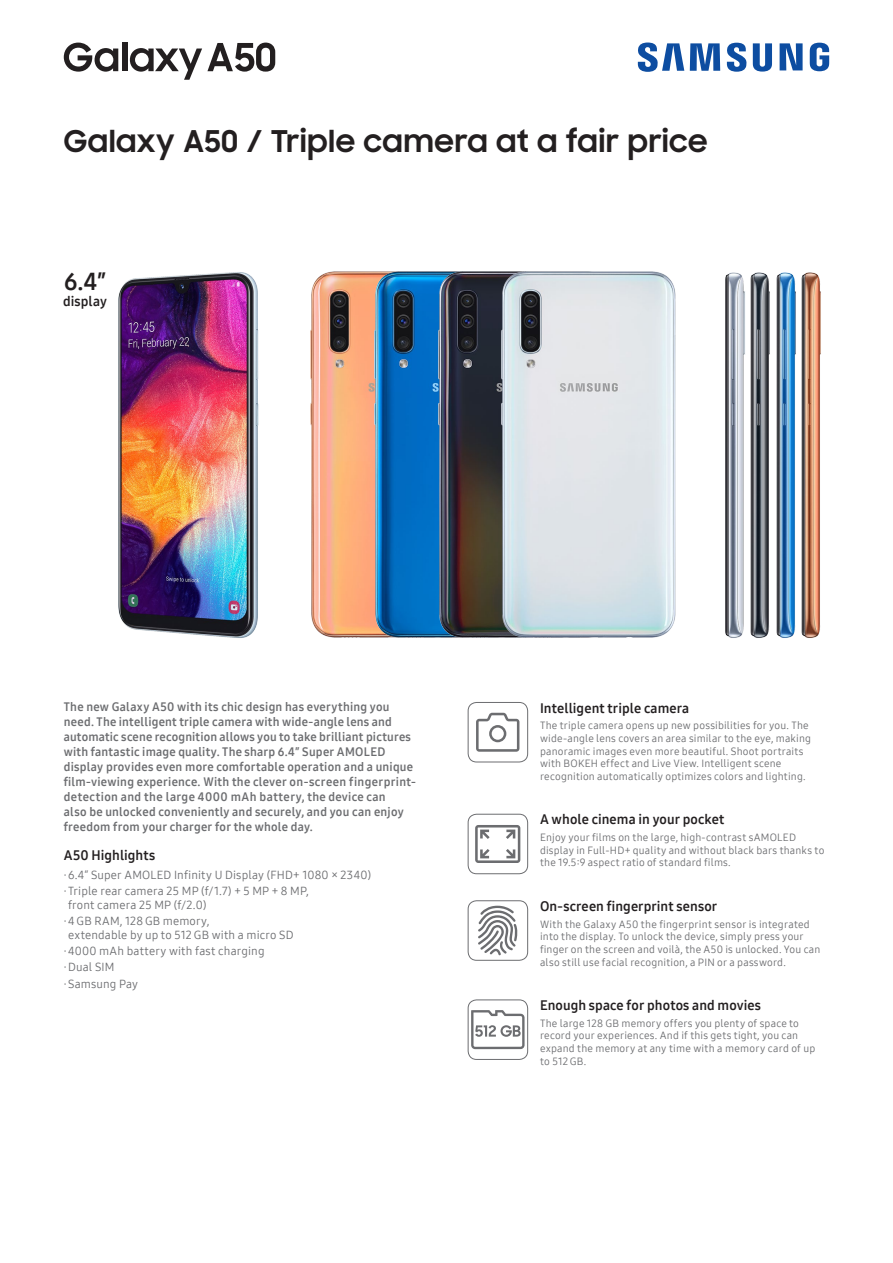
<style>
.page{position:relative;width:893px;height:1263px;background:#fff}
.page>*{position:absolute;margin:0;border:0;box-sizing:border-box;transform-origin:0 0}
.t1{font:700 30px "Samsung Sharp Sans";letter-spacing:.025em;color:#231f20}
.t2{font:24px "Samsung One 700";color:#231f20}
.t3{font:13.5px "Samsung One 700";letter-spacing:.01em;color:#231f20}
.t4{font:12px/15px "Samsung One 700";letter-spacing:.02em;color:#6c6d70}
.t5{font:11.7px/16.2px "Samsung One 400";letter-spacing:.015em;color:#6c6d70}
.t6{font:10.5px/12.6px "Samsung One 400";letter-spacing:.02em;color:#6c6d70}
</style>
<div class="page">
<img style="left:118px;top:272px;width:141px;height:366px">
<svg style="left:476px;top:713px;width:43px;height:39px"></svg>
<div style="left:468px;top:702px;width:60px;height:60px;border:1px solid #6c6d70;border-radius:9px"></div>
<svg style="left:475px;top:825px;width:45px;height:38px"></svg>
<div style="left:468px;top:814px;width:60px;height:60px;border:1px solid #6c6d70;border-radius:9px"></div>
<svg style="left:478px;top:906px;width:39px;height:49px"></svg>
<div style="left:468px;top:900px;width:60px;height:61px;border:1px solid #6c6d70;border-radius:9px"></div>
<svg style="left:471px;top:1010px;width:54px;height:39px"></svg>
<div style="left:468px;top:999px;width:60px;height:61px;border:1px solid #6c6d70;border-radius:9px"></div>
<svg style="left:638px;top:43px;width:191px;height:29px"></svg>
<img style="left:725px;top:272px;width:96px;height:366px">
<div style="left:122px;top:43px;width:5px;height:28px;background:#231f20"></div>
<svg style="left:64px;top:43px;width:54px;height:29px"></svg>
<svg style="left:130px;top:43px;width:145px;height:37px"></svg>
<img style="left:310px;top:271px;width:366px;height:367px">
<img style="left:367px;top:271px;width:64px;height:367px">
<img style="left:431px;top:271px;width:191px;height:367px">
<h1 class="t1" style="left:64px;top:119px;width:645px">Galaxy A50 / Triple camera at a fair price</h1>
<h2 class="t2" style="left:64px;top:265px;width:43px">6.4″</h2>
<p class="t3" style="left:63px;top:292px;width:45px">display</p>
<p class="t4" style="left:64px;top:699px;width:354px">The new Galaxy A50 with its chic design has everything you need. The intelligent triple camera with wide-angle lens and automatic scene recognition allows you to take brilliant pictures with fantastic image quality. The sharp 6.4ʺ Super AMOLED display provides even more comfortable operation and a unique film-viewing experience. With the clever on-screen fingerprint&shy;detection and the large 4000 mAh battery, the device can<br>also be unlocked conveniently and securely, and you can enjoy freedom from your charger for the whole day.</p>
<p class="t3" style="left:64px;top:846px;width:93px">A50 Highlights</p>
<p class="t5" style="left:64px;top:866px;width:309px">∙6.4″ Super AMOLED Infinity U Display (FHD+ 1080 × 2340) ∙Triple rear camera 25 MP (f/1.7) + 5 MP + 8 MP,</p>
<p class="t5" style="left:64px;top:896px;width:147px;text-align:center">front camera 25 MP (f/2.0) ∙4 GB RAM, 128 GB memory,</p>
<p class="t5" style="left:64px;top:927px;width:231px;text-indent:4px">extendable by up to 512 GB with a micro SD ∙4000 mAh battery with fast charging ∙Dual SIM<br>∙Samsung Pay</p>
<p class="t3" style="left:540px;top:699px;width:151px">Intelligent triple camera</p>
<p class="t6" style="left:540px;top:719px;width:273px">The triple camera opens up new possibilities for you. The wide-angle lens covers an area similar to the eye, making panoramic images even more beautiful. Shoot portraits with BOKEH effect and Live View. Intelligent scene recognition automatically optimizes colors and lighting.</p>
<p class="t3" style="left:540px;top:810px;width:186px">A whole cinema in your pocket</p>
<p class="t6" style="left:540px;top:831px;width:286px">Enjoy your films on the large, high-contrast sAMOLED display in Full-HD+ quality and without black bars thanks to the 19.5:9 aspect ratio of standard films.</p>
<p class="t3" style="left:540px;top:897px;width:179px">On-screen fingerprint sensor</p>
<p class="t6" style="left:540px;top:917px;width:282px">With the Galaxy A50 the fingerprint sensor is integrated into the display. To unlock the device, simply press your finger on the screen and voilà, the A50 is unlocked. You can also still use facial recognition, a PIN or a password.</p>
<p class="t3" style="left:540px;top:996px;width:223px">Enough space for photos and movies</p>
<p class="t6" style="left:540px;top:1017px;width:277px">The large 128 GB memory offers you plenty of space to record your experiences. And if this gets tight, you can expand the memory at any time with a memory card of up to 512 GB.</p>
</div>
